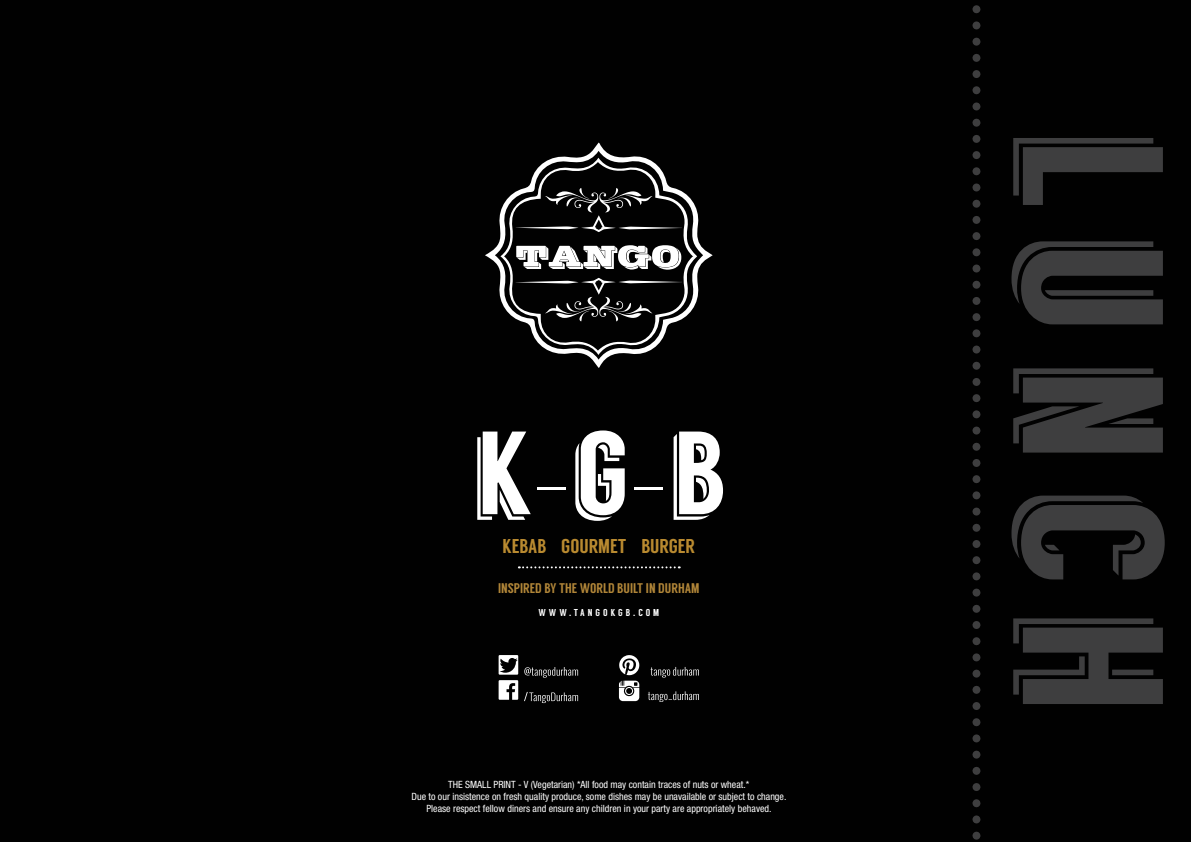
<style>
.page{position:relative;width:1191px;height:842px;background:#010101}
.page>*{position:absolute;margin:0;border:0;box-sizing:border-box;transform-origin:0 0}
.t1{font:200px "Langdon";letter-spacing:.14em;color:#3e3e3f}
.t2{font:118px "Langdon";color:#fff}
.t3{font:20px "Langdon";color:#b98a30}
.t4{font:14px "Langdon";color:#b08538}
.t5{font:condensed 10px/12px "Helvetica Neue";color:#fff;text-align:center}
.t6{font:10px "Langdon";letter-spacing:.3em;color:#fff}
</style>
<div class="page">
<svg style="left:519px;top:566px;width:161px;height:2px"></svg>
<svg style="left:485px;top:143px;width:227px;height:225px"></svg>
<svg style="left:500px;top:158px;width:197px;height:197px"></svg>
<svg style="left:498px;top:655px;width:20px;height:45px"></svg>
<svg style="left:524px;top:667px;width:54px;height:11px"></svg>
<svg style="left:524px;top:692px;width:54px;height:11px"></svg>
<svg style="left:650px;top:667px;width:49px;height:10px"></svg>
<svg style="left:648px;top:691px;width:51px;height:11px"></svg>
<svg style="left:619px;top:681px;width:20px;height:20px"></svg>
<svg style="left:619px;top:655px;width:20px;height:20px"></svg>
<svg style="left:972px;top:5px;width:8px;height:835px"></svg>
<p class="t2" style="left:472px;top:404px;width:254px">k-g-b</p>
<p class="t3" style="left:502px;top:534px;width:194px">KEBAB GOURMET BURGER</p>
<p class="t4" style="left:498px;top:580px;width:203px">INSPIRED BY THE WORLD BUILT IN DURHAM</p>
<p class="t6" style="left:538px;top:607px;width:122px">WWW.TANGOKGB.COM</p>
<p class="t5" style="left:411px;top:779px;width:376px">THE SMALL PRINT - V (Vegetarian) *All food may contain traces of nuts or wheat.*<br>Due to our insistence on fresh quality produce, some dishes may be unavailable or subject to change.<br>Please respect fellow diners and ensure any children in your party are appropriately behaved.</p>
<p class="t1" style="left:1209px;top:130px;width:584px;rotate:90deg">lunch</p>
</div>
